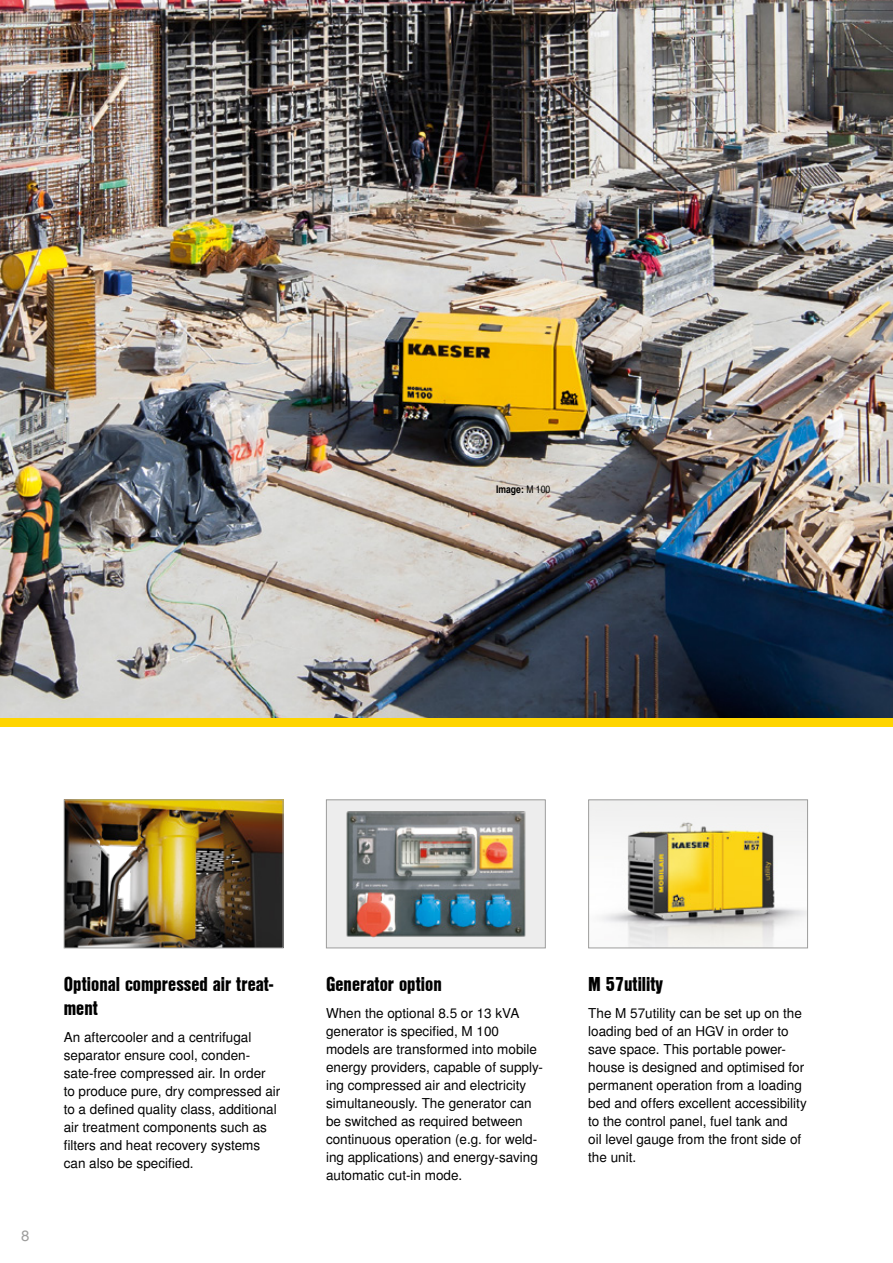
<style>
.page{position:relative;width:893px;height:1263px;background:#fff}
.page>*{position:absolute;margin:0;border:0;box-sizing:border-box;transform-origin:0 0}
.t1{font:19.5px/24px "Nimbus San L Bla Con";color:#000}
.t2{font:15px "Nimbus San L";color:#9d9d9c}
.t3{font:13.5px/18px "Nimbus San L";color:#000}
.t4{font:10.5px "Nimbus San L Bol Con";color:#000}
.s1{font-family:"Nimbus San L Reg Con"}
</style>
<div class="page">
<img style="left:0;top:0;width:893px;height:719px">
<div style="left:0;top:719px;width:893px;height:8px;background:#ffd500"></div>
<img style="left:66px;top:801px;width:215px;height:145px">
<div style="left:64px;top:799px;width:219px;height:149px;border:1px solid #9d9d9c"></div>
<div style="left:326px;top:800px;width:219px;height:148px;background:#ededed"></div>
<img style="left:346px;top:811px;width:180px;height:127px">
<div style="left:326px;top:799px;width:220px;height:149px;border:1px solid #9d9d9c"></div>
<img style="left:590px;top:801px;width:216px;height:145px">
<div style="left:588px;top:799px;width:220px;height:149px;border:1px solid #9d9d9c"></div>
<img style="left:892px;top:323px;width:1px;height:395px">
<p class="t4" style="left:496px;top:483px;width:56px">Image: <span class="s1">M 100</span></p>
<p class="t2" style="left:21px;top:1226px;width:10px">8</p>
<h1 class="t1" style="left:64px;top:972px;width:211px">Optional compressed air treat&shy;ment</h1>
<p class="t3" style="left:64px;top:1029px;width:218px">An aftercooler and a centrifugal separator ensure cool, conden&shy;sate-free compressed air. In order<br>to produce pure, dry compressed air to a defined quality class, additional air treatment components such as filters and heat recovery systems can also be specified.</p>
<h1 class="t1" style="left:326px;top:972px;width:117px">Generator option</h1>
<p class="t3" style="left:326px;top:1005px;width:219px">When the optional 8.5 or 13 kVA generator is specified, M 100 models are transformed into mobile energy providers, capable of supply&shy;ing compressed air and electricity simultaneously. The generator can be switched as required between continuous operation (e.g. for weld&shy;ing applications) and energy-saving automatic cut-in mode.</p>
<h1 class="t1" style="left:588px;top:972px;width:76px">M 57utility</h1>
<p class="t3" style="left:588px;top:1005px;width:220px">The M 57utility can be set up on the loading bed of an HGV in order to save space. This portable power&shy;house is designed and optimised for permanent operation from a loading bed and offers excellent accessibility to the control panel, fuel tank and<br>oil level gauge from the front side of the unit.</p>
</div>
